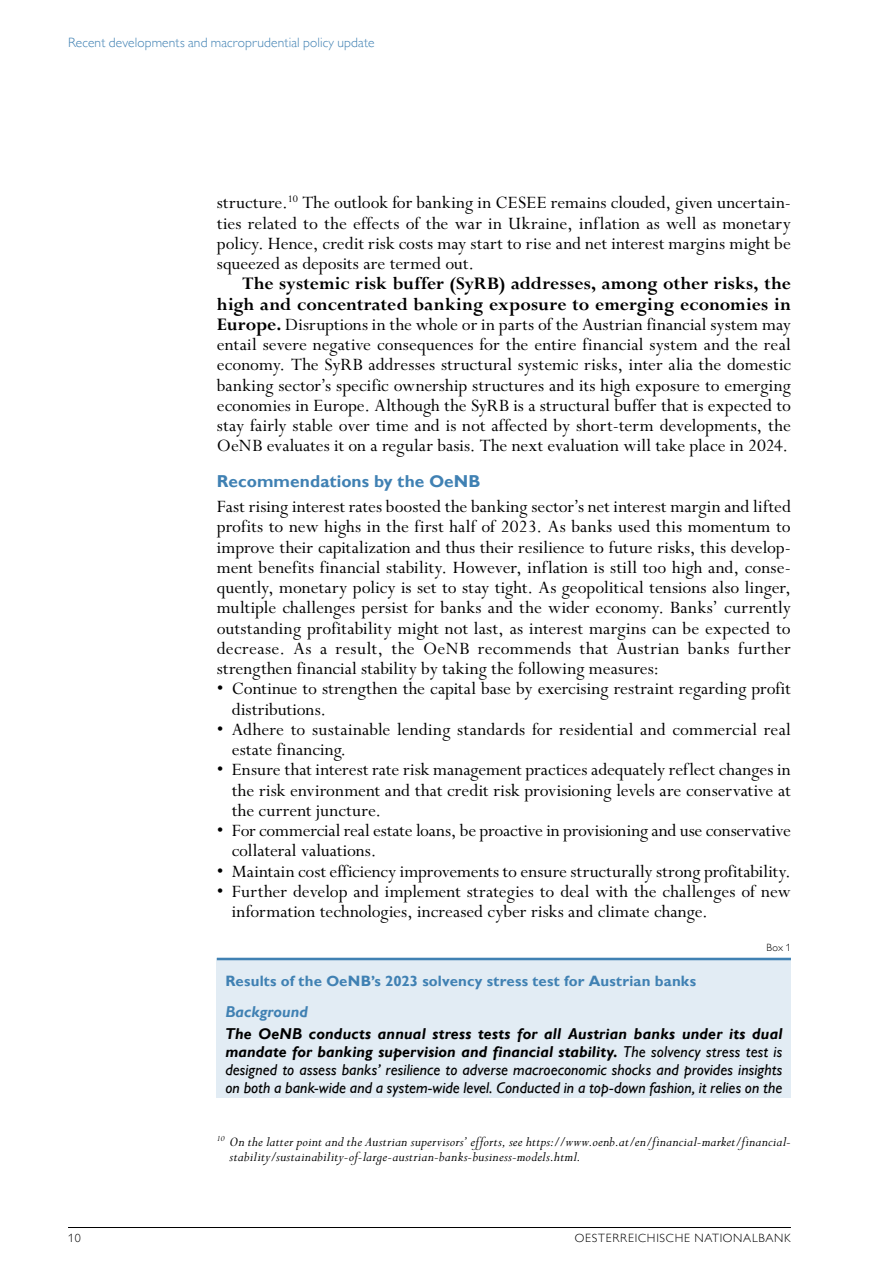
<style>
.page{position:relative;width:893px;height:1263px;background:#fff}
.page>*{position:absolute;margin:0;border:0;box-sizing:border-box;transform-origin:0 0}
.t1{font:19.5px/20.2px "Perpetua Std";color:#000;text-align:justify}
.t2{font:700 17.25px "Gill Sans MT Pro";letter-spacing:.005em;color:#4081b3}
.t3{font:italic 500 15.75px/18px "Gill Sans MT Pro";letter-spacing:.01em;color:#000;text-align:justify}
.t4{font:italic 700 15.75px "Gill Sans MT Pro";color:#4081b3}
.t5{font:italic 15px/15px "Perpetua Std";letter-spacing:.015em;color:#000}
.t6{font:700 15px "Gill Sans MT Pro";letter-spacing:.01em;color:#4081b3}
.t7{font:300 13.5px "Gill Sans MT Pro";letter-spacing:.01em;color:#4081b3}
.t8{font:300 12px "Gill Sans MT Pro";letter-spacing:.06em;color:#000}
.t9{font:300 10.5px "Gill Sans MT Pro";color:#000}
.s1{font-weight:700}
</style>
<div class="page">
<hr style="left:68px;top:1227px;width:723px;height:1px;background:#000">
<div style="left:217px;top:958px;width:574px;height:41px;background:#e2ecf4"></div>
<hr style="left:217px;top:958px;width:574px;height:2px;background:#4081b3">
<div style="left:217px;top:989px;width:574px;height:41px;background:#e2ecf4"></div>
<div style="left:217px;top:1019px;width:574px;height:79px;background:#e2ecf4"></div>
<p class="t7" style="left:68px;top:35px;width:308px">Recent developments and macroprudential policy update</p>
<p class="t1" style="left:217px;top:193px;width:576px">structure.<sup>10</sup> The outlook for banking in CESEE remains clouded, given uncertain&shy;ties related to the effects of the war in Ukraine, inflation as well as monetary policy. Hence, credit risk costs may start to rise and net interest margins might be squeezed as deposits are termed out.</p>
<p class="t1" style="left:217px;top:274px;width:576px;text-indent:26px"><span class="s1">The systemic risk buffer (SyRB) addresses, among other risks, the high and concentrated banking exposure to emerging economies in Europe.</span> Disruptions in the whole or in parts of the Austrian financial system may entail severe negative consequences for the entire financial system and the real economy. The SyRB addresses structural systemic risks, inter alia the domestic banking sector’s specific ownership structures and its high exposure to emerging economies in Europe. Although the SyRB is a structural buffer that is expected to stay fairly stable over time and is not affected by short-term developments, the OeNB evaluates it on a regular basis. The next evaluation will take place in 2024.</p>
<p class="t2" style="left:217px;top:470px;width:265px">Recommendations by the OeNB</p>
<p class="t1" style="left:217px;top:497px;width:576px">Fast rising interest rates boosted the banking sector’s net interest margin and lifted profits to new highs in the first half of 2023. As banks used this momentum to improve their capitalization and thus their resilience to future risks, this develop&shy;ment benefits financial stability. However, inflation is still too high and, conse&shy;quently, monetary policy is set to stay tight. As geopolitical tensions also linger, multiple challenges persist for banks and the wider economy. Banks’ currently outstanding profitability might not last, as interest margins can be expected to decrease. As a result, the OeNB recommends that Austrian banks further strengthen financial stability by taking the following measures:</p>
<p class="t1" style="left:232px;top:679px;width:561px;text-indent:-15px">• Continue to strengthen the capital base by exercising restraint regarding profit distributions.</p>
<p class="t1" style="left:232px;top:720px;width:561px;text-indent:-15px">• Adhere to sustainable lending standards for residential and commercial real estate financing.</p>
<p class="t1" style="left:232px;top:760px;width:561px;text-indent:-15px">• Ensure that interest rate risk management practices adequately reflect changes in the risk environment and that credit risk provisioning levels are conservative at the current juncture.</p>
<p class="t1" style="left:232px;top:821px;width:561px;text-indent:-15px">• For commercial real estate loans, be proactive in provisioning and use conservative collateral valuations.</p>
<p class="t1" style="left:217px;top:861px;width:576px">• Maintain cost efficiency improvements to ensure structurally strong profitability.</p>
<p class="t1" style="left:232px;top:882px;width:561px;text-indent:-15px">• Further develop and implement strategies to deal with the challenges of new information technologies, increased cyber risks and climate change.</p>
<p class="t9" style="left:766px;top:941px;width:26px">Box 1</p>
<p class="t6" style="left:225px;top:971px;width:472px">Results of the OeNB’s 2023 solvency stress test for Austrian banks</p>
<p class="t4" style="left:225px;top:1001px;width:84px">Background</p>
<p class="t3" style="left:225px;top:1024px;width:559px"><span class="s1">The OeNB conducts annual stress tests for all Austrian banks under its dual mandate for banking supervision and financial stability.</span> The solvency stress test is designed to assess banks’ resilience to adverse macroeconomic shocks and provides insights on both a bank-wide and a system-wide level. Conducted in a top-down fashion, it relies on the</p>
<p class="t5" style="left:230px;top:1135px;width:563px;text-indent:-13px"><sup>10</sup> On the latter point and the Austrian supervisors’ efforts, see https://www.oenb.at/en/financial-market/financial&shy;stability/sustainability-of-large-austrian-banks-business-models.html.</p>
<p class="t8" style="left:68px;top:1231px;width:14px">10</p>
<p class="t8" style="left:575px;top:1231px;width:218px">OESTERREICHISCHE NATIONALBANK</p>
</div>
